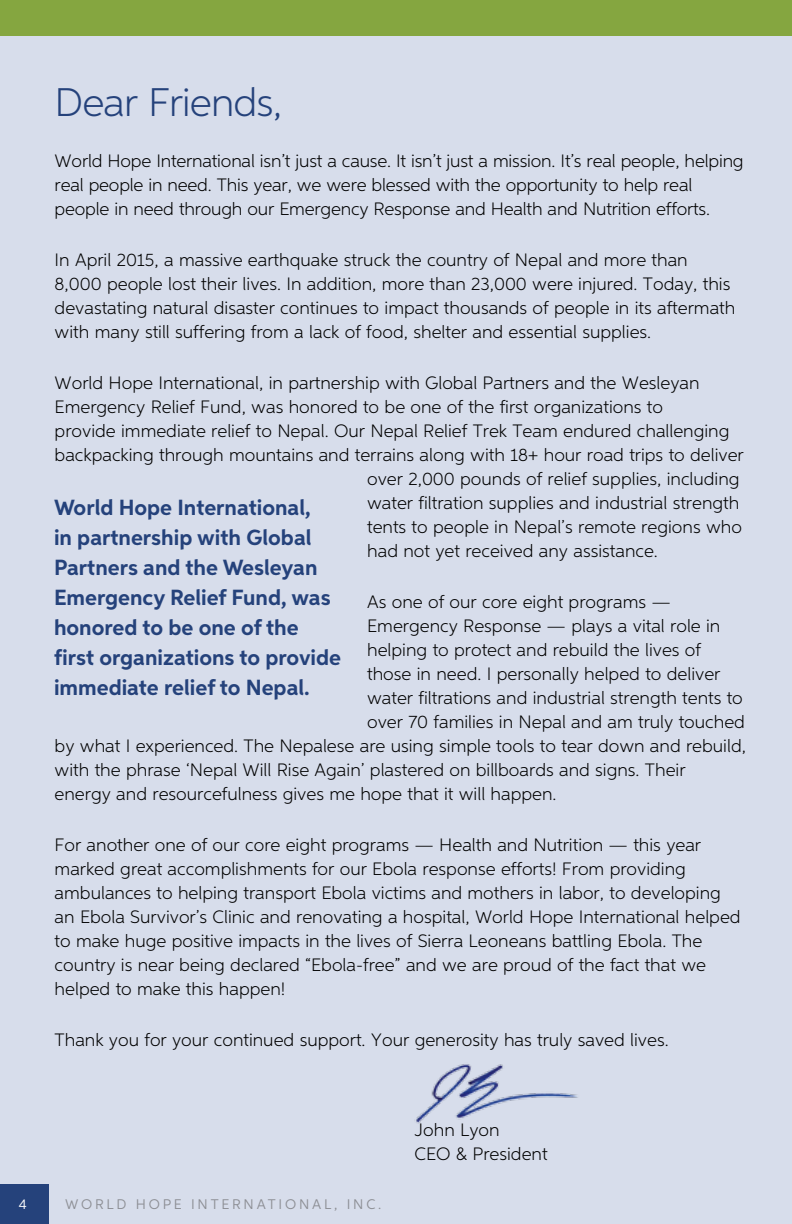
<style>
.page{position:relative;width:792px;height:1224px;background:#d7ddeb}
.page>*{position:absolute;margin:0;border:0;box-sizing:border-box;transform-origin:0 0}
.t1{font:300 40px "Aspira";letter-spacing:-.02em;color:#25427b}
.t2{font:700 22px/30px "Aspira";color:#25427b}
.t3{font:300 18px/24px "Aspira";color:#000}
.t4{font:14px "Aspira";letter-spacing:.2em;color:#8d8f95}
.t5{font:14px "Aspira";color:#fff}
</style>
<div class="page">
<div style="left:0;top:1185px;width:48px;height:39px;background:#25427b"></div>
<div style="left:0;top:0;width:792px;height:36px;background:#85a640"></div>
<img style="left:416px;top:1064px;width:162px;height:60px">
<h1 class="t1" style="left:55px;top:78px;width:229px">Dear Friends,</h1>
<p class="t3" style="left:55px;top:148px;width:691px">World Hope International isn’t just a cause. It isn’t just a mission. It’s real people, helping real people in need. This year, we were blessed with the opportunity to help real people in need through our Emergency Response and Health and Nutrition efforts.</p>
<p class="t3" style="left:55px;top:247px;width:682px">In April 2015, a massive earthquake struck the country of Nepal and more than 8,000 people lost their lives. In addition, more than 23,000 were injured. Today, this devastating natural disaster continues to impact thousands of people in its aftermath with many still suffering from a lack of food, shelter and essential supplies.</p>
<p class="t3" style="left:55px;top:370px;width:646px">World Hope International, in partnership with Global Partners and the Wesleyan</p>
<p class="t3" style="left:55px;top:394px;width:610px">Emergency Relief Fund, was honored to be one of the first organizations to</p>
<p class="t3" style="left:55px;top:418px;width:676px">provide immediate relief to Nepal. Our Nepal Relief Trek Team endured challenging</p>
<p class="t3" style="left:55px;top:442px;width:691px">backpacking through mountains and terrains along with 18+ hour road trips to deliver</p>
<p class="t3" style="left:367px;top:466px;width:374px">over 2,000 pounds of relief supplies, including</p>
<p class="t3" style="left:367px;top:490px;width:374px">water filtration supplies and industrial strength</p>
<p class="t3" style="left:367px;top:514px;width:376px">tents to people in Nepal’s remote regions who</p>
<p class="t3" style="left:367px;top:538px;width:292px">had not yet received any assistance.</p>
<p class="t3" style="left:367px;top:589px;width:305px">As one of our core eight programs —</p>
<p class="t3" style="left:367px;top:613px;width:355px">Emergency Response — plays a vital role in</p>
<p class="t3" style="left:367px;top:637px;width:335px">helping to protect and rebuild the lives of</p>
<p class="t3" style="left:367px;top:661px;width:355px">those in need. I personally helped to deliver</p>
<p class="t3" style="left:367px;top:685px;width:377px">water filtrations and industrial strength tents to</p>
<p class="t3" style="left:367px;top:709px;width:379px">over 70 families in Nepal and am truly touched</p>
<p class="t3" style="left:55px;top:733px;width:693px">by what I experienced. The Nepalese are using simple tools to tear down and rebuild,</p>
<p class="t3" style="left:55px;top:757px;width:633px">with the phrase ‘Nepal Will Rise Again’ plastered on billboards and signs. Their</p>
<p class="t3" style="left:55px;top:781px;width:503px">energy and resourcefulness gives me hope that it will happen.</p>
<p class="t3" style="left:55px;top:832px;width:688px">For another one of our core eight programs — Health and Nutrition — this year marked great accomplishments for our Ebola response efforts! From providing ambulances to helping transport Ebola victims and mothers in labor, to developing an Ebola Survivor’s Clinic and renovating a hospital, World Hope International helped to make huge positive impacts in the lives of Sierra Leoneans battling Ebola. The country is near being declared “Ebola-free” and we are proud of the fact that we helped to make this happen!</p>
<p class="t3" style="left:55px;top:1027px;width:616px">Thank you for your continued support. Your generosity has truly saved lives.</p>
<p class="t2" style="left:54px;top:493px;width:289px">World Hope International,<br>in partnership with Global<br>Partners and the Wesleyan<br>Emergency Relief Fund, was honored to be one of the first organizations to provide immediate relief to Nepal.</p>
<p class="t5" style="left:19px;top:1195px;width:9px">4</p>
<p class="t4" style="left:65px;top:1195px;width:318px">WORLD HOPE INTERNATI ONAL, INC.</p>
<p class="t3" style="left:415px;top:1117px;width:134px">John Lyon<br>CEO &amp; President</p>
</div>
